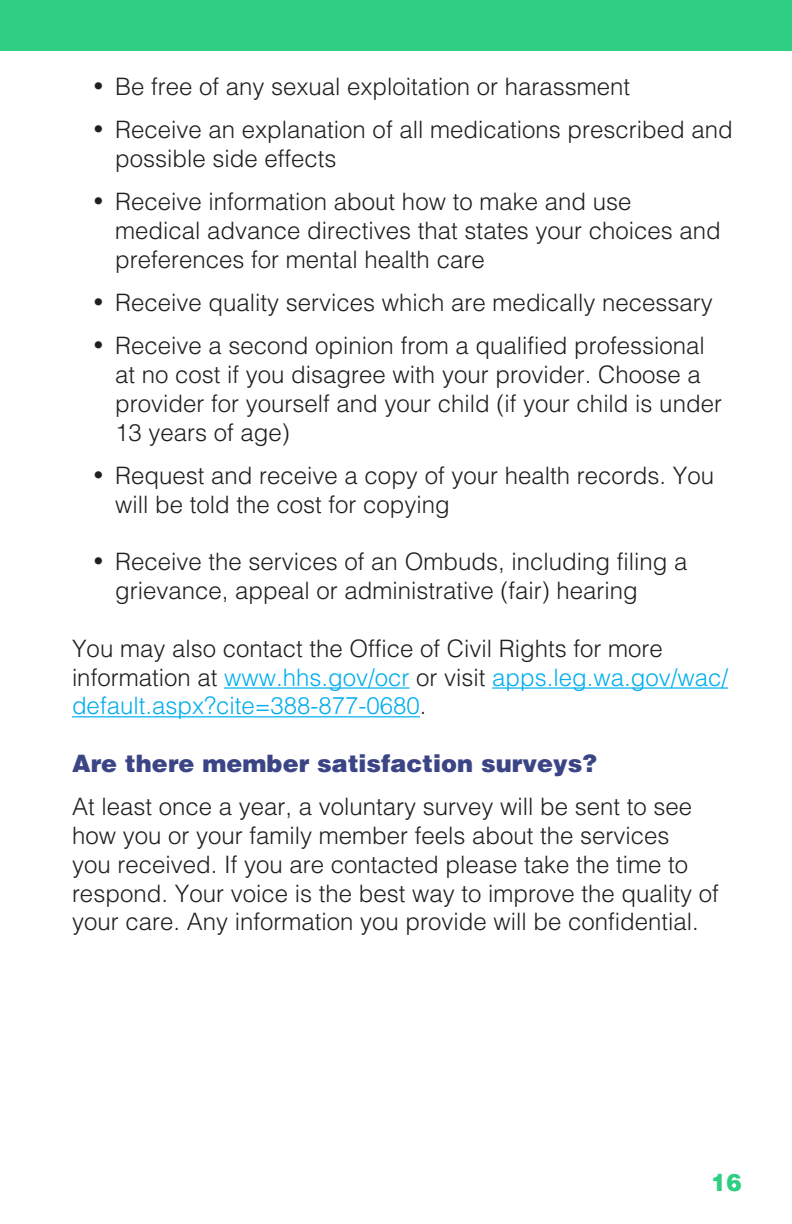
<style>
.page{position:relative;width:792px;height:1224px;background:#fff}
.page>*{position:absolute;margin:0;border:0;box-sizing:border-box;transform-origin:0 0}
.t1{font:300 24px/28.8px "Helvetica LT Std";color:#231f20}
.t2{font:900 24px "Helvetica LT Std";color:#3b4586}
.TOC_body{font:900 24px "Helvetica LT Std";color:#2ecf83;scale:.95 1}
.s1{font-size:20px}
.s2{color:#00aeef}
</style>
<div class="page">
<div style="left:0;top:0;width:792px;height:50px;background:#2ecf83"></div>
<hr style="left:224px;top:687px;width:185px;height:2px;background:#00aeef">
<hr style="left:492px;top:687px;width:236px;height:2px;background:#00aeef">
<hr style="left:72px;top:716px;width:348px;height:1px;background:#00aeef">
<p class="t1" style="left:94px;top:72px;width:538px"><span class="s1">•</span> Be free of any sexual exploitation or harassment</p>
<p class="t1" style="left:115px;top:115px;width:619px;text-indent:-22px"><span class="s1">•</span> Receive an explanation of all medications prescribed and possible side effects</p>
<p class="t1" style="left:115px;top:187px;width:607px;text-indent:-22px"><span class="s1">•</span> Receive information about how to make and use medical advance directives that states your choices and preferences for mental health care</p>
<p class="t1" style="left:94px;top:288px;width:621px"><span class="s1">•</span> Receive quality services which are medically necessary</p>
<p class="t1" style="left:115px;top:331px;width:608px;text-indent:-22px"><span class="s1">•</span> Receive a second opinion from a qualified professional at no cost if you disagree with your provider. Choose a provider for yourself and your child (if your child is under 13 years of age)</p>
<p class="t1" style="left:115px;top:461px;width:600px;text-indent:-22px"><span class="s1">•</span> Request and receive a copy of your health records. You will be told the cost for copying</p>
<p class="t1" style="left:115px;top:547px;width:574px;text-indent:-22px"><span class="s1">•</span> Receive the services of an Ombuds, including filing a grievance, appeal or administrative (fair) hearing</p>
<p class="t1" style="left:72px;top:634px;width:658px">You may also contact the Office of Civil Rights for more information at <span class="s2">www.hhs.gov/ocr</span> or visit <span class="s2">apps.leg.wa.gov/wac/ default.aspx?cite=388-877-0680</span>.</p>
<p class="t2" style="left:72px;top:748px;width:527px">Are there member satisfaction surveys?</p>
<p class="t1" style="left:72px;top:792px;width:648px">At least once a year, a voluntary survey will be sent to see how you or your family member feels about the services<br>you received. If you are contacted please take the time to respond. Your voice is the best way to improve the quality of your care. Any information you provide will be confidential.</p>
<p class="TOC_body" style="left:711px;top:1167px;width:34px">16</p>
</div>
